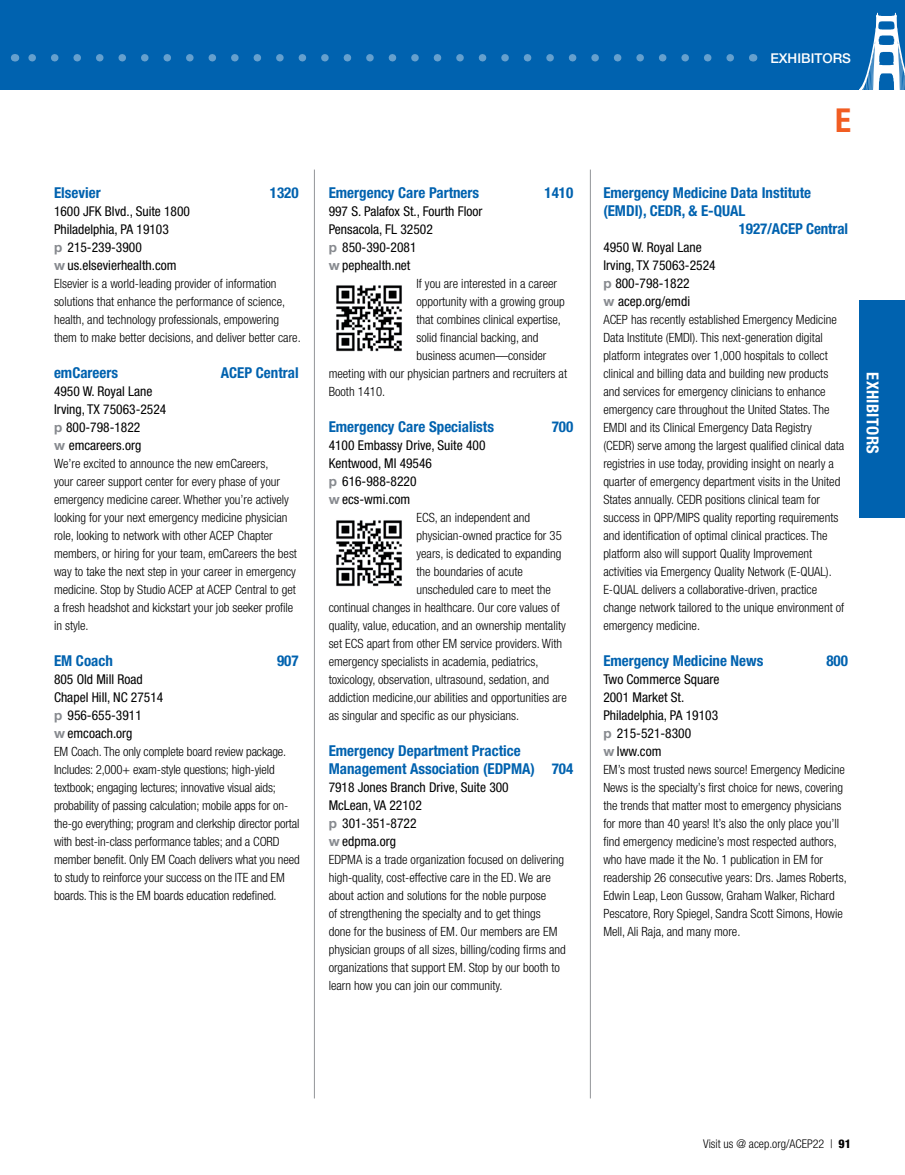
<style>
.page{position:relative;width:905px;height:1175px;background:#fff}
.page>*{position:absolute;margin:0;border:0;box-sizing:border-box;transform-origin:0 0}
.t1{font:700 condensed 33px "Helvetica Neue LT Std";color:#f15d22}
.t2{font:700 condensed 16.5px "Helvetica Neue LT Std";letter-spacing:.02em;color:#fff}
.t3{font:700 condensed 15px/18px "Helvetica Neue LT Std";color:#0062af}
.t4{font:condensed 13.5px/18px "Helvetica Neue LT Std";color:#000}
.t5{font:500 13.5px "Helvetica Neue LT Std";color:#fff}
.t6{font:300 condensed 12.75px/18px "Helvetica Neue LT Std";color:#000}
.t7{font:300 condensed 12px "Helvetica Neue LT Std";color:#000}
.s1{font-weight:700;font-stretch:normal;color:#878a8f}
.s2{font-weight:800}
</style>
<div class="page">
<div style="left:859px;top:300px;width:45px;height:217px;background:#0062af"></div>
<div style="left:0;top:0;width:904px;height:90px;background:#0062af"></div>
<hr style="left:314px;top:170px;width:1px;height:928px;background:#939598">
<hr style="left:590px;top:170px;width:1px;height:928px;background:#939598">
<svg style="left:28px;top:54px;width:702px;height:8px"></svg>
<svg style="left:859px;top:12px;width:45px;height:78px"></svg>
<img style="left:336px;top:285px;width:66px;height:67px">
<img style="left:336px;top:520px;width:66px;height:67px">
<p class="t3" style="left:54px;top:183px;width:48px">Elsevier</p>
<p class="t3" style="left:270px;top:183px;width:30px">1320</p>
<p class="t4" style="left:54px;top:202px;width:138px">1600 JFK Blvd., Suite 1800<br>Philadelphia, PA 19103<br><span class="s1">p</span> 215-239-3900<br><span class="s1">w</span> us.elsevierhealth.com</p>
<p class="t6" style="left:54px;top:274px;width:248px">Elsevier is a world-leading provider of information solutions that enhance the performance of science, health, and technology professionals, empowering them to make better decisions, and deliver better care.</p>
<p class="t3" style="left:54px;top:363px;width:66px">emCareers</p>
<p class="t3" style="left:221px;top:363px;width:79px">ACEP Central</p>
<p class="t4" style="left:54px;top:382px;width:114px">4950 W. Royal Lane<br>Irving, TX 75063-2524 <span class="s1">p</span> 800-798-1822<br><span class="s1">w</span> emcareers.org</p>
<p class="t6" style="left:54px;top:454px;width:244px">We’re excited to announce the new emCareers,<br>your career support center for every phase of your emergency medicine career. Whether you’re actively looking for your next emergency medicine physician role, looking to network with other ACEP Chapter members, or hiring for your team, emCareers the best way to take the next step in your career in emergency medicine. Stop by Studio ACEP at ACEP Central to get a fresh headshot and kickstart your job seeker profile in style.</p>
<p class="t3" style="left:54px;top:651px;width:60px">EM Coach</p>
<p class="t3" style="left:277px;top:651px;width:23px">907</p>
<p class="t4" style="left:54px;top:670px;width:111px">805 Old Mill Road<br>Chapel Hill, NC 27514 <span class="s1">p</span> 956-655-3911<br><span class="s1">w</span> emcoach.org</p>
<p class="t6" style="left:54px;top:742px;width:247px">EM Coach. The only complete board review package.<br>Includes: 2,000+ exam-style questions; high-yield textbook; engaging lectures; innovative visual aids; probability of passing calculation; mobile apps for on&shy;the-go everything; program and clerkship director portal with best-in-class performance tables; and a CORD member benefit. Only EM Coach delivers what you need to study to reinforce your success on the ITE and EM boards. This is the EM boards education redefined.</p>
<p class="t3" style="left:328px;top:183px;width:152px">Emergency Care Partners</p>
<p class="t3" style="left:544px;top:183px;width:30px">1410</p>
<p class="t4" style="left:328px;top:202px;width:155px">997 S. Palafox St., Fourth Floor<br>Pensacola, FL 32502<br><span class="s1">p</span> 850-390-2081<br><span class="s1">w</span> pephealth.net</p>
<p class="t6" style="left:416px;top:274px;width:142px">If you are interested in a career</p>
<p class="t6" style="left:416px;top:292px;width:150px">opportunity with a growing group</p>
<p class="t6" style="left:416px;top:310px;width:146px">that combines clinical expertise,</p>
<p class="t6" style="left:416px;top:328px;width:123px">solid financial backing, and</p>
<p class="t6" style="left:416px;top:346px;width:131px">business acumen—consider</p>
<p class="t6" style="left:329px;top:364px;width:240px">meeting with our physician partners and recruiters at</p>
<p class="t6" style="left:329px;top:382px;width:58px">Booth 1410.</p>
<p class="t3" style="left:328px;top:417px;width:167px">Emergency Care Specialists</p>
<p class="t3" style="left:551px;top:417px;width:23px">700</p>
<p class="t4" style="left:328px;top:436px;width:158px">4100 Embassy Drive, Suite 400<br>Kentwood, MI 49546<br><span class="s1">p</span> 616-988-8220<br><span class="s1">w</span> ecs-wmi.com</p>
<p class="t6" style="left:416px;top:508px;width:115px">ECS, an independent and</p>
<p class="t6" style="left:416px;top:526px;width:147px">physician-owned practice for 35</p>
<p class="t6" style="left:416px;top:544px;width:146px">years, is dedicated to expanding</p>
<p class="t6" style="left:416px;top:562px;width:108px">the boundaries of acute</p>
<p class="t6" style="left:416px;top:580px;width:136px">unscheduled care to meet the</p>
<p class="t6" style="left:329px;top:598px;width:232px">continual changes in healthcare. Our core values of</p>
<p class="t6" style="left:329px;top:616px;width:239px">quality, value, education, and an ownership mentality</p>
<p class="t6" style="left:329px;top:634px;width:235px">set ECS apart from other EM service providers. With</p>
<p class="t6" style="left:329px;top:652px;width:211px">emergency specialists in academia, pediatrics,</p>
<p class="t6" style="left:329px;top:670px;width:222px">toxicology, observation, ultrasound, sedation, and</p>
<p class="t6" style="left:329px;top:688px;width:239px">addiction medicine,our abilities and opportunities are</p>
<p class="t6" style="left:329px;top:706px;width:192px">as singular and specific as our physicians.</p>
<p class="t3" style="left:328px;top:741px;width:246px">Emergency Department Practice<br>Management Association (EDPMA) 704</p>
<p class="t4" style="left:328px;top:778px;width:182px">7918 Jones Branch Drive, Suite 300<br>McLean, VA 22102<br><span class="s1">p</span> 301-351-8722<br><span class="s1">w</span> edpma.org</p>
<p class="t6" style="left:328px;top:850px;width:239px">EDPMA is a trade organization focused on delivering high-quality, cost-effective care in the ED. We are about action and solutions for the noble purpose<br>of strengthening the specialty and to get things done for the business of EM. Our members are EM physician groups of all sizes, billing/coding firms and organizations that support EM. Stop by our booth to learn how you can join our community.</p>
<p class="t5" style="left:770px;top:50px;width:82px">EXHIBITORS</p>
<h1 class="t1" style="left:835px;top:100px;width:17px">E</h1>
<p class="t3" style="left:603px;top:183px;width:209px">Emergency Medicine Data Institute</p>
<p class="t3" style="left:603px;top:201px;width:144px">(EMDI), CEDR, &amp; E-QUAL</p>
<p class="t3" style="left:739px;top:219px;width:111px">1927/ACEP Central</p>
<p class="t4" style="left:603px;top:238px;width:114px">4950 W. Royal Lane<br>Irving, TX 75063-2524 <span class="s1">p</span> 800-798-1822<br><span class="s1">w</span> acep.org/emdi</p>
<p class="t6" style="left:603px;top:310px;width:242px">ACEP has recently established Emergency Medicine Data Institute (EMDI). This next-generation digital platform integrates over 1,000 hospitals to collect clinical and billing data and building new products and services for emergency clinicians to enhance emergency care throughout the United States. The EMDI and its Clinical Emergency Data Registry (CEDR) serve among the largest qualified clinical data registries in use today, providing insight on nearly a quarter of emergency department visits in the United States annually. CEDR positions clinical team for success in QPP/MIPS quality reporting requirements and identification of optimal clinical practices. The platform also will support Quality Improvement activities via Emergency Quality Network (E-QUAL).<br>E-QUAL delivers a collaborative-driven, practice change network tailored to the unique environment of emergency medicine.</p>
<p class="t3" style="left:603px;top:651px;width:162px">Emergency Medicine News</p>
<p class="t3" style="left:826px;top:651px;width:23px">800</p>
<p class="t4" style="left:603px;top:670px;width:117px">Two Commerce Square<br>2001 Market St.<br>Philadelphia, PA 19103 <span class="s1">p</span> 215-521-8300<br><span class="s1">w</span> lww.com</p>
<p class="t6" style="left:603px;top:760px;width:245px">EM’s most trusted news source! Emergency Medicine News is the specialty’s first choice for news, covering the trends that matter most to emergency physicians for more than 40 years! It’s also the only place you’ll find emergency medicine’s most respected authors, who have made it the No. 1 publication in EM for readership 26 consecutive years: Drs. James Roberts, Edwin Leap, Leon Gussow, Graham Walker, Richard Pescatore, Rory Spiegel, Sandra Scott Simons, Howie Mell, Ali Raja, and many more.</p>
<p class="t2" style="left:882px;top:372px;width:83px;rotate:90deg">EXHIBITORS</p>
<p class="t7" style="left:703px;top:1136px;width:149px">Visit us @ acep.org/ACEP22 | <span class="s2">91</span></p>
</div>
